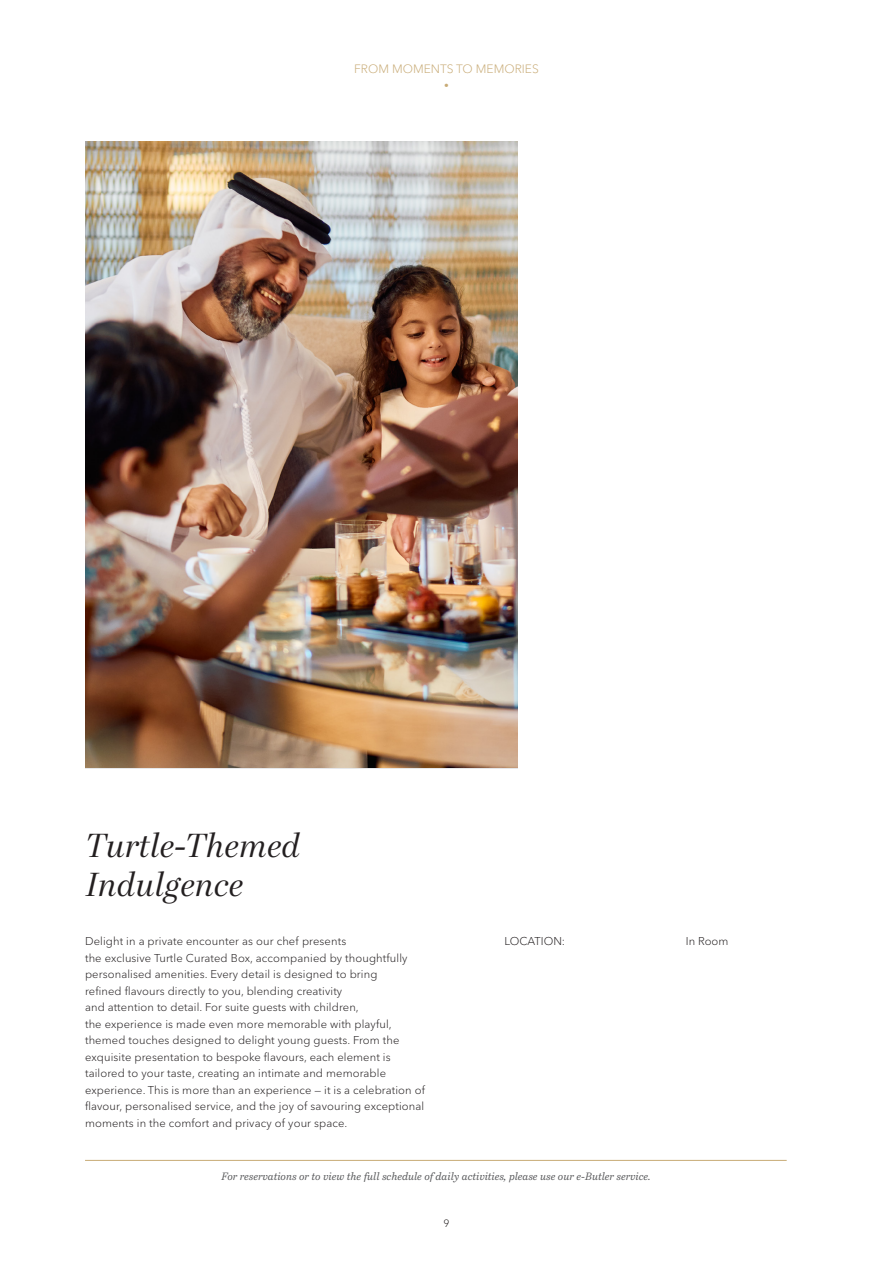
<style>
.page{position:relative;width:893px;height:1263px;background:#fff}
.page>*{position:absolute;margin:0;border:0;box-sizing:border-box;transform-origin:0 0}
.t1{font:italic 33px "Bressay Display";color:#231f20}
.t2{font:15px "Bressay Display";color:#c8ab76}
.t3{font:300 12px "Avenir Next World";color:#c8ab76}
.Descriptions{font:300 11.25px/16.5px "Avenir Next World";letter-spacing:.01em;color:#231f20}
.t4{font:italic 10.5px "Bressay";color:#57585a}
.t5{font:300 10.5px "Avenir Next World";color:#231f20}
</style>
<div class="page">
<hr style="left:85px;top:1160px;width:702px;height:1px;background:#c8ab76">
<img style="left:85px;top:142px;width:433px;height:626px">
<p class="t3" style="left:354px;top:59px;width:186px">FROM MOMENTS TO MEMORIES</p>
<h2 class="t2" style="left:444px;top:77px;width:7px">•</h2>
<p class="t1" style="left:85px;top:825px;width:217px">Turtle-Themed</p>
<p class="t1" style="left:85px;top:864px;width:160px">Indulgence</p>
<p class="Descriptions" style="left:85px;top:933px;width:263px">Delight in a private encounter as our chef presents</p>
<p class="Descriptions" style="left:85px;top:950px;width:324px">the exclusive Turtle Curated Box, accompanied by thoughtfully</p>
<p class="Descriptions" style="left:85px;top:966px;width:294px">personalised amenities. Every detail is designed to bring</p>
<p class="Descriptions" style="left:85px;top:983px;width:259px">refined flavours directly to you, blending creativity</p>
<p class="Descriptions" style="left:85px;top:999px;width:341px">and attention to detail. For suite guests with children,<br>the experience is made even more memorable with playful, themed touches designed to delight young guests. From the exquisite presentation to bespoke flavours, each element is tailored to your taste, creating an intimate and memorable experience. This is more than an experience — it is a celebration of flavour, personalised service, and the joy of savouring exceptional</p>
<p class="Descriptions" style="left:85px;top:1115px;width:264px">moments in the comfort and privacy of your space.</p>
<p class="Descriptions" style="left:504px;top:933px;width:62px">LOCATION:</p>
<p class="Descriptions" style="left:686px;top:933px;width:44px">In Room</p>
<p class="t4" style="left:221px;top:1170px;width:431px">For reservations or to view the full schedule of daily activities, please use our e-Butler service.</p>
<p class="t5" style="left:443px;top:1215px;width:8px">9</p>
</div>
